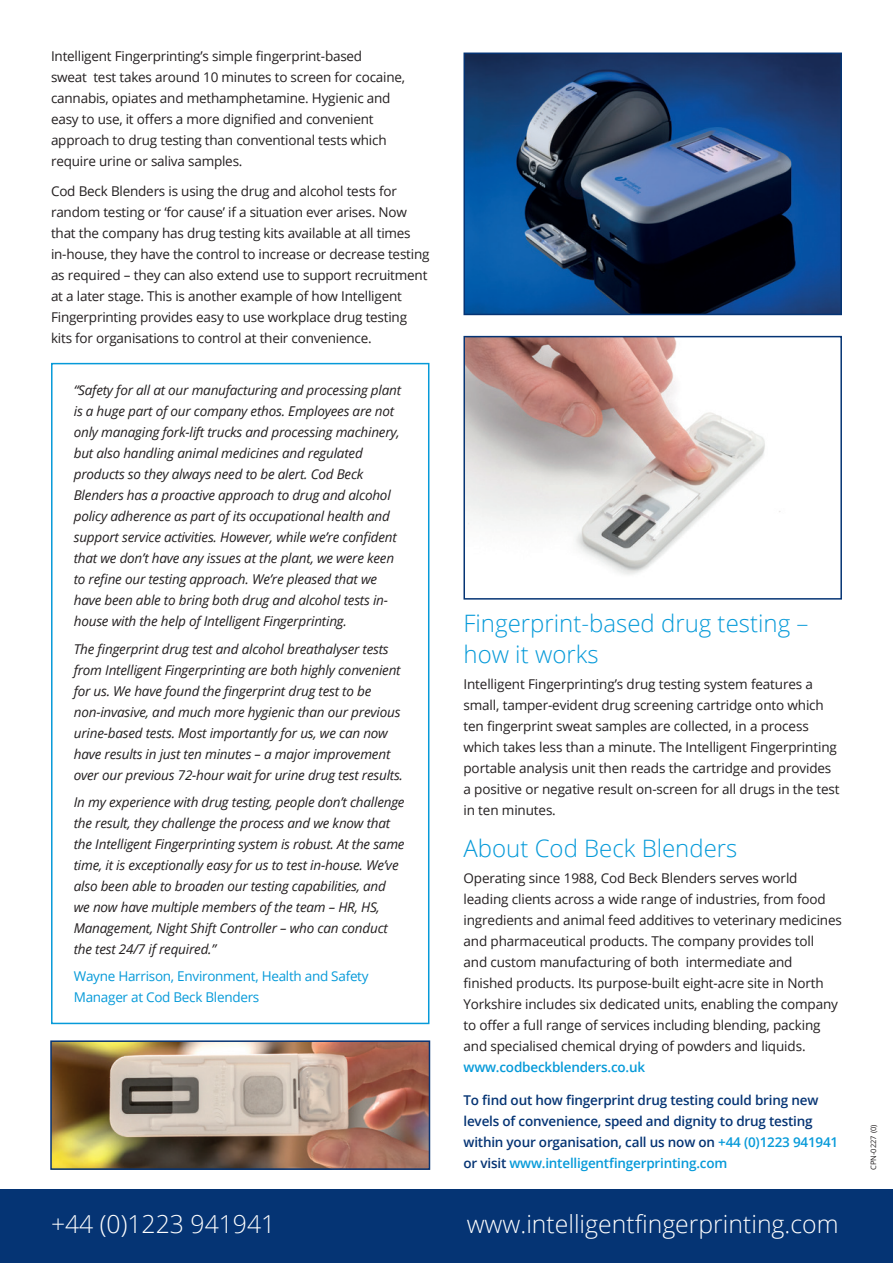
<style>
.page{position:relative;width:893px;height:1263px;background:#fff}
.page>*{position:absolute;margin:0;border:0;box-sizing:border-box;transform-origin:0 0}
.t1{font:300 24.75px "Open Sans";color:#fff}
.t2{font:300 24px/31.2px "Open Sans";color:#069ad9}
.t3{font:13.5px/21px "Open Sans";letter-spacing:-.01em;color:#231f20}
.t4{font:italic 13.5px/21px "Open Sans";letter-spacing:-.015em;color:#231f20}
.t5{font:600 13.5px/21px "Open Sans";letter-spacing:-.015em;color:#053474}
.t6{font:13.5px/21px "Open Sans";letter-spacing:-.02em;color:#069ad9}
.t7{font:600 13.5px "Open Sans";letter-spacing:-.015em;color:#069ad9}
.t8{font:7.5px "Open Sans";color:#231f20}
.s1{color:#069ad9}
</style>
<div class="page">
<div style="left:0;top:1190px;width:893px;height:73px;background:#053474"></div>
<div style="left:51px;top:363px;width:378px;height:661px;border:2px solid #069ad9"></div>
<img style="left:53px;top:1043px;width:374px;height:124px">
<div style="left:50px;top:1040px;width:380px;height:130px;border:2px solid #053474"></div>
<img style="left:466px;top:56px;width:373px;height:256px">
<div style="left:463px;top:53px;width:379px;height:262px;border:2px solid #053474"></div>
<img style="left:466px;top:339px;width:315px;height:236px">
<div style="left:463px;top:336px;width:379px;height:264px;border:2px solid #053474"></div>
<p class="t3" style="left:51px;top:46px;width:356px">Intelligent Fingerprinting’s simple fingerprint-based<br>sweat test takes around 10 minutes to screen for cocaine, cannabis, opiates and methamphetamine. Hygienic and easy to use, it offers a more dignified and convenient approach to drug testing than conventional tests which require urine or saliva samples.</p>
<p class="t3" style="left:51px;top:180px;width:380px">Cod Beck Blenders is using the drug and alcohol tests for random testing or ‘for cause’ if a situation ever arises. Now that the company has drug testing kits available at all times in-house, they have the control to increase or decrease testing as required – they can also extend use to support recruitment at a later stage. This is another example of how Intelligent Fingerprinting provides easy to use workplace drug testing kits for organisations to control at their convenience.</p>
<p class="t4" style="left:74px;top:379px;width:329px">“Safety for all at our manufacturing and processing plant is a huge part of our company ethos. Employees are not only managing fork-lift trucks and processing machinery, but also handling animal medicines and regulated products so they always need to be alert. Cod Beck Blenders has a proactive approach to drug and alcohol policy adherence as part of its occupational health and support service activities. However, while we’re confident that we don’t have any issues at the plant, we were keen to refine our testing approach. We’re pleased that we have been able to bring both drug and alcohol tests in&shy;house with the help of Intelligent Fingerprinting.</p>
<p class="t4" style="left:74px;top:638px;width:331px">The fingerprint drug test and alcohol breathalyser tests from Intelligent Fingerprinting are both highly convenient for us. We have found the fingerprint drug test to be non-invasive, and much more hygienic than our previous urine-based tests. Most importantly for us, we can now have results in just ten minutes – a major improvement over our previous 72-hour wait for urine drug test results.</p>
<p class="t4" style="left:74px;top:791px;width:332px">In my experience with drug testing, people don’t challenge the result, they challenge the process and we know that the Intelligent Fingerprinting system is robust. At the same time, it is exceptionally easy for us to test in-house. We’ve also been able to broaden our testing capabilities, and we now have multiple members of the team – HR, HS, Management, Night Shift Controller – who can conduct the test 24/7 if required.”</p>
<p class="t6" style="left:74px;top:966px;width:296px">Wayne Harrison, Environment, Health and Safety<br>Manager at Cod Beck Blenders</p>
<h2 class="t2" style="left:463px;top:607px;width:346px">Fingerprint-based drug testing – how it works</h2>
<p class="t3" style="left:463px;top:673px;width:378px">Intelligent Fingerprinting’s drug testing system features a small, tamper-evident drug screening cartridge onto which ten fingerprint sweat samples are collected, in a process which takes less than a minute. The Intelligent Fingerprinting portable analysis unit then reads the cartridge and provides a positive or negative result on-screen for all drugs in the test in ten minutes.</p>
<h2 class="t2" style="left:463px;top:832px;width:275px">About Cod Beck Blenders</h2>
<p class="t3" style="left:463px;top:867px;width:380px">Operating since 1988, Cod Beck Blenders serves world leading clients across a wide range of industries, from food ingredients and animal feed additives to veterinary medicines and pharmaceutical products. The company provides toll<br>and custom manufacturing of both intermediate and finished products. Its purpose-built eight-acre site in North Yorkshire includes six dedicated units, enabling the company to offer a full range of services including blending, packing and specialised chemical drying of powders and liquids.</p>
<p class="t7" style="left:463px;top:1057px;width:183px">www.codbeckblenders.co.uk</p>
<p class="t5" style="left:463px;top:1090px;width:376px">To find out how fingerprint drug testing could bring new levels of convenience, speed and dignity to drug testing within your organisation, call us now on <span class="s1">+44 (0)1223 941941 </span>or visit <span class="s1">www.intelligentfingerprinting.com</span></p>
<h1 class="t1" style="left:51px;top:1207px;width:226px">+44 (0)1223 941941</h1>
<h1 class="t1" style="left:467px;top:1207px;width:373px">www.intelligentfingerprinting.com</h1>
<p class="t8" style="left:868px;top:1170px;width:47px;rotate:-90deg">CPN-0227 (0)</p>
</div>
